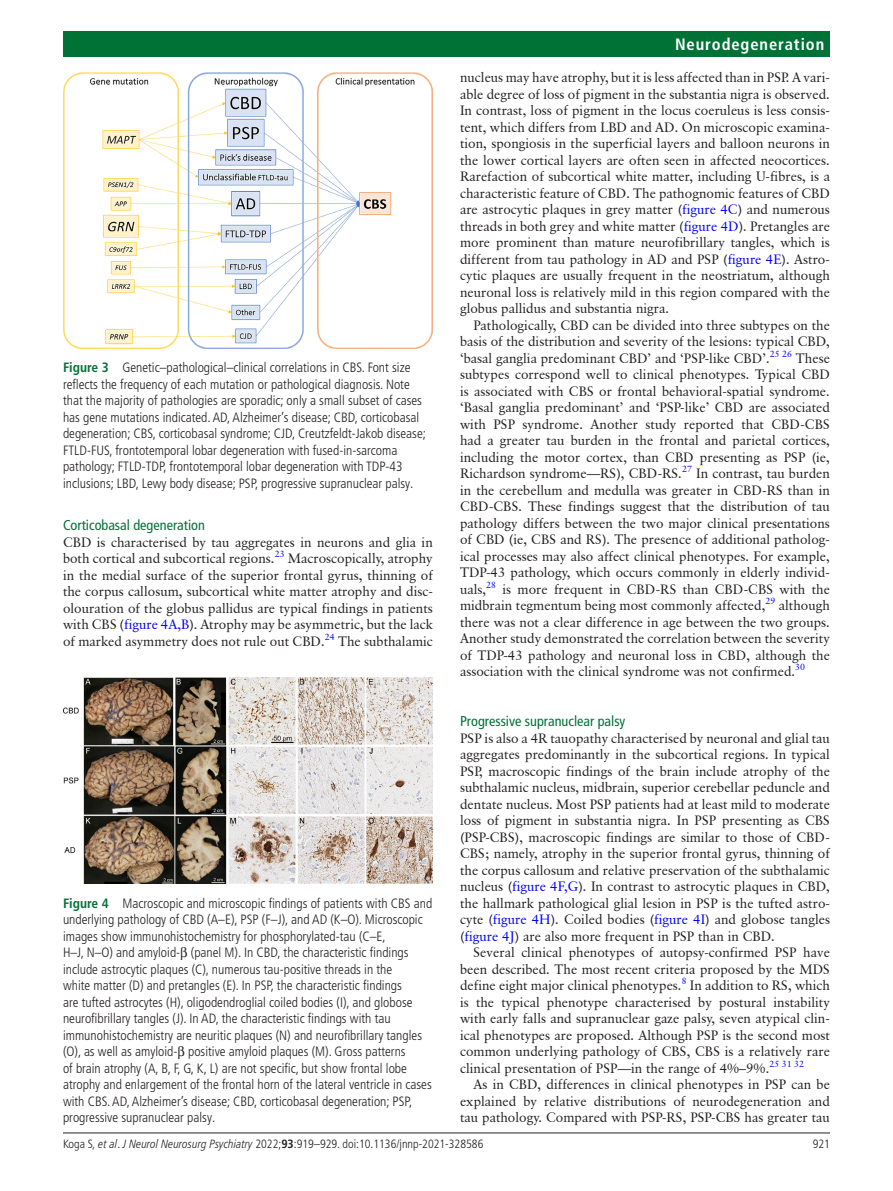
<style>
.page{position:relative;width:893px;height:1191px;background:#fff}
.page>*{position:absolute;margin:0;border:0;box-sizing:border-box;transform-origin:0 0}
.t1{font:700 condensed 16.5px "Frutiger LT Pro";letter-spacing:.055em;color:#fff}
.t2{font:condensed 14.25px "Frutiger LT Pro";color:#007236}
.t3{font:13.5px/16.5px "Classical Garamond BT";color:#231f20;text-align:justify}
.t4{font:300 condensed 13.5px/16.5px "Frutiger LT Pro";color:#231f20}
.t5{font:300 condensed 12px "Frutiger LT Pro";color:#231f20}
.s1{font-weight:700;color:#007236}
.s2{color:#00f}
.s3{font-style:italic}
.s4{font-weight:700}
</style>
<div class="page">
<hr style="left:63px;top:1132px;width:767px;height:1px;background:#231f20">
<div style="left:63px;top:31px;width:767px;height:25px;background:#007236"></div>
<img style="left:63px;top:72px;width:370px;height:276px">
<img style="left:63px;top:678px;width:370px;height:205px">
<p class="t4" style="left:63px;top:359px;width:365px"><span class="s1">Figure 3</span> Genetic–pathological–clinical correlations in CBS. Font size reflects the frequency of each mutation or pathological diagnosis. Note that the majority of pathologies are sporadic; only a small subset of cases has gene mutations indicated. AD, Alzheimer’s disease; CBD, corticobasal degeneration; CBS, corticobasal syndrome; CJD, Creutzfeldt-Jakob disease; FTLD-FUS, frontotemporal lobar degeneration with fused-in-sarcoma pathology; FTLD-TDP, frontotemporal lobar degeneration with TDP-43 inclusions; LBD, Lewy body disease; PSP, progressive supranuclear palsy.</p>
<p class="t2" style="left:63px;top:517px;width:143px">Corticobasal degeneration</p>
<p class="t3" style="left:63px;top:534px;width:371px">CBD is characterised by tau aggregates in neurons and glia in both cortical and subcortical regions.<sup>23</sup> Macroscopically, atrophy in the medial surface of the superior frontal gyrus, thinning of the corpus callosum, subcortical white matter atrophy and disc&shy;olouration of the globus pallidus are typical findings in patients with CBS (<span class="s2">figure 4A,B</span>). Atrophy may be asymmetric, but the lack of marked asymmetry does not rule out CBD.<sup>24</sup> The subthalamic</p>
<p class="t4" style="left:63px;top:894px;width:371px"><span class="s1">Figure 4</span> Macroscopic and microscopic findings of patients with CBS and underlying pathology of CBD (A–E), PSP (F–J), and AD (K–O). Microscopic images show immunohistochemistry for phosphorylated-tau (C–E,<br>H–J, N–O) and amyloid- (panel M). In CBD, the characteristic findings include astrocytic plaques (C), numerous tau-positive threads in the<br>white matter (D) and pretangles (E). In PSP, the characteristic findings<br>are tufted astrocytes (H), oligodendroglial coiled bodies (I), and globose neurofibrillary tangles (J). In AD, the characteristic findings with tau immunohistochemistry are neuritic plaques (N) and neurofibrillary tangles (O), as well as amyloid- positive amyloid plaques (M). Gross patterns<br>of brain atrophy (A, B, F, G, K, L) are not specific, but show frontal lobe atrophy and enlargement of the frontal horn of the lateral ventricle in cases with CBS. AD, Alzheimer’s disease; CBD, corticobasal degeneration; PSP, progressive supranuclear palsy.</p>
<p class="t1" style="left:675px;top:34px;width:151px">Neurodegeneration</p>
<p class="t3" style="left:460px;top:69px;width:371px">nucleus may have atrophy, but it is less affected than in PSP. A vari&shy;able degree of loss of pigment in the substantia nigra is observed.<br>In contrast, loss of pigment in the locus coeruleus is less consis&shy;tent, which differs from LBD and AD. On microscopic examina&shy;tion, spongiosis in the superficial layers and balloon neurons in the lower cortical layers are often seen in affected neocortices.<br>Rarefaction of subcortical white matter, including U-fibres, is a characteristic feature of CBD. The pathognomic features of CBD are astrocytic plaques in grey matter (<span class="s2">figure 4C</span>) and numerous threads in both grey and white matter (<span class="s2">figure 4D</span>). Pretangles are more prominent than mature neurofibrillary tangles, which is different from tau pathology in AD and PSP (<span class="s2">figure 4E</span>). Astro&shy;cytic plaques are usually frequent in the neostriatum, although neuronal loss is relatively mild in this region compared with the globus pallidus and substantia nigra.</p>
<p class="t3" style="left:460px;top:317px;width:371px;text-indent:14px">Pathologically, CBD can be divided into three subtypes on the basis of the distribution and severity of the lesions: typical CBD, ‘basal ganglia predominant CBD’ and ‘PSP-like CBD’.<sup>25</sup> <sup>26</sup> These subtypes correspond well to clinical phenotypes. Typical CBD is associated with CBS or frontal behavioral-spatial syndrome. ‘Basal ganglia predominant’ and ‘PSP-like’ CBD are associated with PSP syndrome. Another study reported that CBD-CBS had a greater tau burden in the frontal and parietal cortices, including the motor cortex, than CBD presenting as PSP (ie, Richardson syndrome—RS), CBD-RS.<sup>27</sup> In contrast, tau burden in the cerebellum and medulla was greater in CBD-RS than in CBD-CBS. These findings suggest that the distribution of tau pathology differs between the two major clinical presentations of CBD (ie, CBS and RS). The presence of additional patholog&shy;ical processes may also affect clinical phenotypes. For example, TDP-43 pathology, which occurs commonly in elderly individ&shy;uals,<sup>28</sup> is more frequent in CBD-RS than CBD-CBS with the midbrain tegmentum being most commonly affected,<sup>29</sup> although there was not a clear difference in age between the two groups.<br>Another study demonstrated the correlation between the severity of TDP-43 pathology and neuronal loss in CBD, although the association with the clinical syndrome was not confirmed.<sup>30</sup></p>
<p class="t2" style="left:460px;top:713px;width:167px">Progressive supranuclear palsy</p>
<p class="t3" style="left:460px;top:729px;width:371px">PSP is also a 4R tauopathy characterised by neuronal and glial tau aggregates predominantly in the subcortical regions. In typical PSP, macroscopic findings of the brain include atrophy of the subthalamic nucleus, midbrain, superior cerebellar peduncle and dentate nucleus. Most PSP patients had at least mild to moderate loss of pigment in substantia nigra. In PSP presenting as CBS (PSP-CBS), macroscopic findings are similar to those of CBD-CBS; namely, atrophy in the superior frontal gyrus, thinning of the corpus callosum and relative preservation of the subthalamic nucleus (<span class="s2">figure 4F,G</span>). In contrast to astrocytic plaques in CBD, the hallmark pathological glial lesion in PSP is the tufted astro&shy;cyte (<span class="s2">figure 4H</span>). Coiled bodies (<span class="s2">figure 4I</span>) and globose tangles (<span class="s2">figure 4J</span>) are also more frequent in PSP than in CBD.</p>
<p class="t3" style="left:460px;top:944px;width:371px;text-indent:14px">Several clinical phenotypes of autopsy-confirmed PSP have been described. The most recent criteria proposed by the MDS define eight major clinical phenotypes.<sup>8</sup> In addition to RS, which is the typical phenotype characterised by postural instability with early falls and supranuclear gaze palsy, seven atypical clin&shy;ical phenotypes are proposed. Although PSP is the second most common underlying pathology of CBS, CBS is a relatively rare clinical presentation of PSP—in the range of 4%–9%.<sup>25</sup> <sup>31</sup> <sup>32</sup></p>
<p class="t3" style="left:460px;top:1076px;width:371px;text-indent:14px">As in CBD, differences in clinical phenotypes in PSP can be explained by relative distributions of neurodegeneration and tau pathology. Compared with PSP-RS, PSP-CBS has greater tau</p>
<p class="t5" style="left:63px;top:1136px;width:422px">Koga S<span class="s3">, et al</span>. <span class="s3">J Neurol Neurosurg Psychiatry</span> 2022;<span class="s4">93</span>:919–929. doi:10.1136/jnnp-2021-328586</p>
<p class="t5" style="left:813px;top:1136px;width:19px">921</p>
</div>
